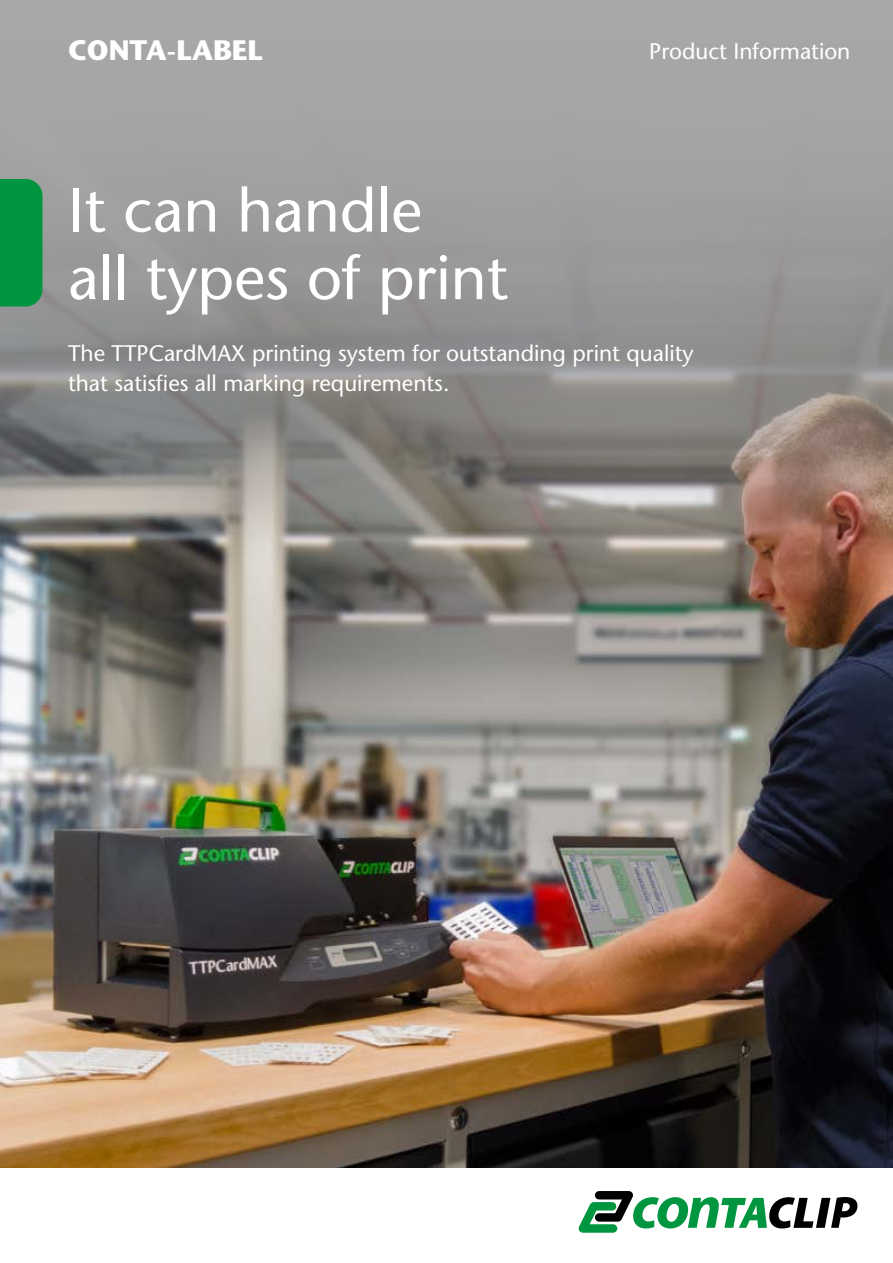
<style>
.page{position:relative;width:893px;height:1263px;background:#fff}
.page>*{position:absolute;margin:0;border:0;box-sizing:border-box;transform-origin:0 0}
.t1{font:500 61.5px/67.5px "Stone Sans Std";color:#fff}
.t2{font:700 28.2px "Stone Sans Std";color:#fff}
.t3{font:500 22.5px/30px "Stone Sans Std";color:#fff}
</style>
<div class="page">
<img style="left:0;top:537px;width:893px;height:630px">
<svg style="left:0;top:0;width:893px;height:537px;background:#979594"></svg>
<svg style="left:579px;top:1191px;width:278px;height:42px"></svg>
<div style="left:0;top:179px;width:43px;height:127px;background:#00963f"></div>
<p class="t2" style="left:68px;top:33px;width:197px">CONTA-LABEL</p>
<h1 class="t1" style="left:68px;top:177px;width:441px">It can handle<br>all types of print</h1>
<p class="t3" style="left:649px;top:37px;width:203px">Product Information</p>
<p class="t3" style="left:68px;top:338px;width:627px">The TTPCardMAX printing system for outstanding print quality that satisfies all marking requirements.</p>
</div>
